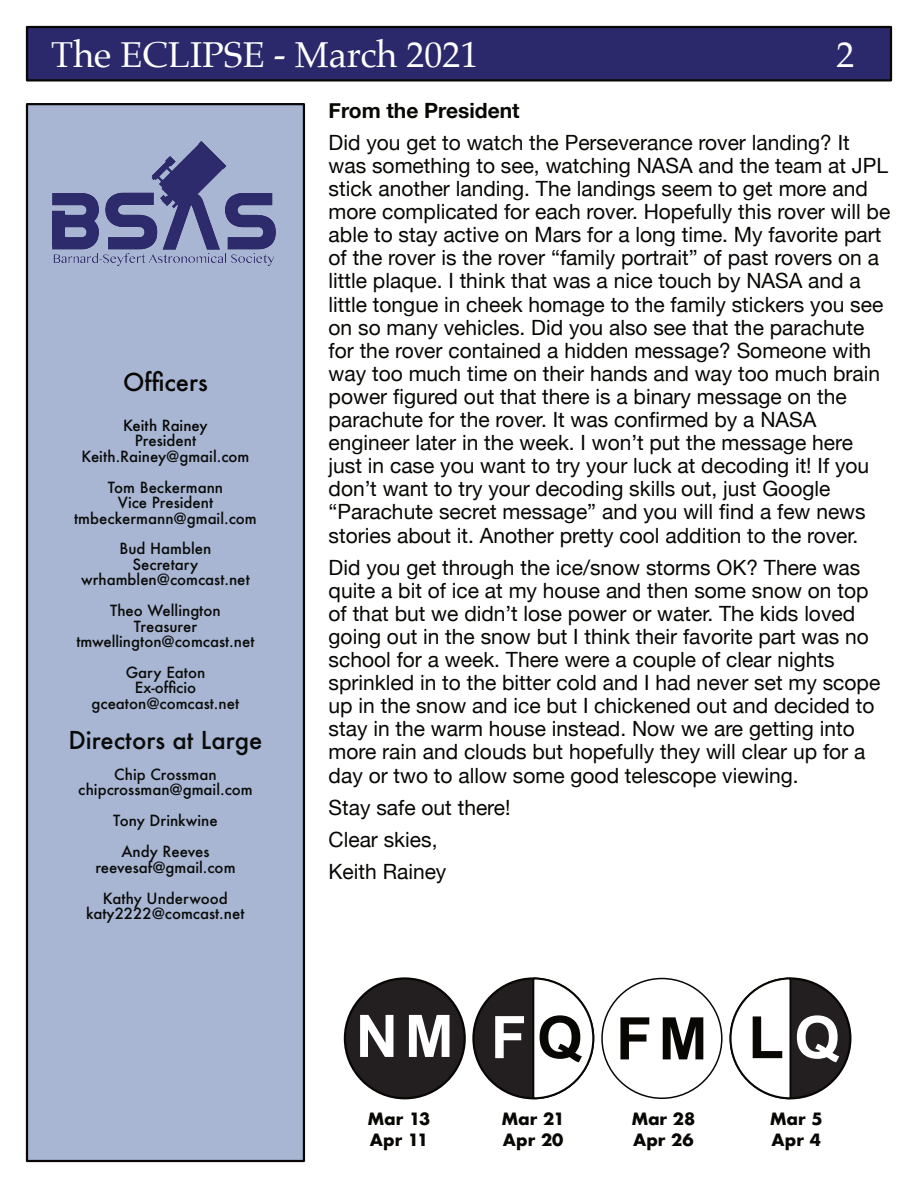
<style>
.page{position:relative;width:918px;height:1188px;background:#fff}
.page>*{position:absolute;margin:0;border:0;box-sizing:border-box;transform-origin:0 0}
.t1{font:700 58.65px "Arial";letter-spacing:.145em;color:#fff}
.t2{font:36px "Palatino";color:#fff}
.t3{font:500 24px "Futura";color:#0a0b09}
.t4{font:500 24px "Futura";color:#080704}
.t5{font:21px/23.1px "Helvetica Neue";color:#080704}
.t6{font:700 21px "Helvetica Neue";color:#080704}
.t7{font:700 16.5px/20.4px "Futura";color:#080704}
.t8{font:500 15px/15.5px "Futura";color:#0a0b09;text-align:center}
.t9{font:500 15px "Futura";color:#080704}
.s1{color:#080704}
</style>
<div class="page">
<div style="left:344px;top:977px;width:122px;height:122px;background:#231f20;border:2px solid #080704;border-radius:50%"></div>
<div style="left:472px;top:977px;width:122px;height:122px;background:#231f20;border:2px solid #080704;border-radius:50%"></div>
<div style="left:601px;top:978px;width:122px;height:121px;background:#fff;border:1px solid #080704;border-radius:50%"></div>
<div style="left:729px;top:977px;width:122px;height:122px;background:#231f20;border:2px solid #080704;border-radius:50%"></div>
<svg style="left:729px;top:977px;width:63px;height:123px"></svg>
<svg style="left:531px;top:977px;width:64px;height:123px"></svg>
<div style="left:26px;top:103px;width:279px;height:1059px;background:#a8b6d3;border:2px solid #0a0608"></div>
<img style="left:53px;top:141px;width:222px;height:125px">
<div style="left:26px;top:26px;width:866px;height:56px;background:#2b296c;border:2px solid #080704"></div>
<h2 class="t2" style="left:51px;top:37px;width:429px">The ECLIPSE - March 2021</h2>
<h2 class="t2" style="left:837px;top:37px;width:19px">2</h2>
<p class="t6" style="left:329px;top:97px;width:192px">From the President</p>
<p class="t5" style="left:329px;top:131px;width:563px">Did you get to watch the Perseverance rover landing? It was something to see, watching NASA and the team at JPL stick another landing. The landings seem to get more and more complicated for each rover. Hopefully this rover will be able to stay active on Mars for a long time. My favorite part of the rover is the rover “family portrait” of past rovers on a little plaque. I think that was a nice touch by NASA and a little tongue in cheek homage to the family stickers you see on so many vehicles. Did you also see that the parachute for the rover contained a hidden message? Someone with way too much time on their hands and way too much brain power figured out that there is a binary message on the parachute for the rover. It was confirmed by a NASA engineer later in the week. I won’t put the message here just in case you want to try your luck at decoding it! If you don’t want to try your decoding skills out, just Google “Parachute secret message” and you will find a few news stories about it. Another pretty cool addition to the rover.</p>
<p class="t5" style="left:329px;top:555px;width:553px">Did you get through the ice/snow storms OK? There was quite a bit of ice at my house and then some snow on top of that but we didn’t lose power or water. The kids loved going out in the snow but I think their favorite part was no school for a week. There were a couple of clear nights sprinkled in to the bitter cold and I had never set my scope up in the snow and ice but I chickened out and decided to stay in the warm house instead. Now we are getting into more rain and clouds but hopefully they will clear up for a day or two to allow some good telescope viewing.</p>
<p class="t5" style="left:329px;top:791px;width:184px;line-height:32.1px">Stay safe out there!<br>Clear skies,<br>Keith Rainey</p>
<p class="t4" style="left:123px;top:371px;width:86px">Officers</p>
<p class="t9" style="left:123px;top:418px;width:86px">Keith Rainey</p>
<p class="t8" style="left:82px;top:434px;width:169px">President<br>Keith.Rainey@gmail.com</p>
<p class="t8" style="left:74px;top:481px;width:184px">Tom Beckermann<br>Vice President tmbeckermann@gmail.com</p>
<p class="t8" style="left:81px;top:542px;width:170px">Bud Hamblen<br>Secretary wrhamblen@comcast.net</p>
<p class="t8" style="left:76px;top:604px;width:180px">Theo Wellington<br>Treasurer tmwellington@comcast.net</p>
<p class="t8" style="left:92px;top:666px;width:149px">Gary Eaton<br>Ex-officio gceaton@comcast.net</p>
<p class="t3" style="left:68px;top:729px;width:196px">Directors at Large</p>
<p class="t8" style="left:78px;top:768px;width:176px">Chip Crossman chipcrossman@gmail.com</p>
<p class="t8" style="left:113px;top:807px;width:106px;line-height:30.9px">Tony Drinkwine<br>Andy Reeves</p>
<p class="t8" style="left:95px;top:853px;width:142px;line-height:30.9px">reevesaf@gmail.com<br>Kathy Underwood</p>
<p class="t8" style="left:86px;top:907px;width:160px">katy2222@comcast.net</p>
<h1 class="t1" style="left:356px;top:1015px;width:486px">NM F<span class="s1">Q FM L</span>Q</h1>
<p class="t7" style="left:368px;top:1111px;width:64px">Mar 13<br>Apr 11</p>
<p class="t7" style="left:502px;top:1111px;width:64px">Mar 21<br>Apr 20</p>
<p class="t7" style="left:631px;top:1111px;width:65px">Mar 28<br>Apr 26</p>
<p class="t7" style="left:770px;top:1111px;width:54px">Mar 5<br>Apr 4</p>
</div>
